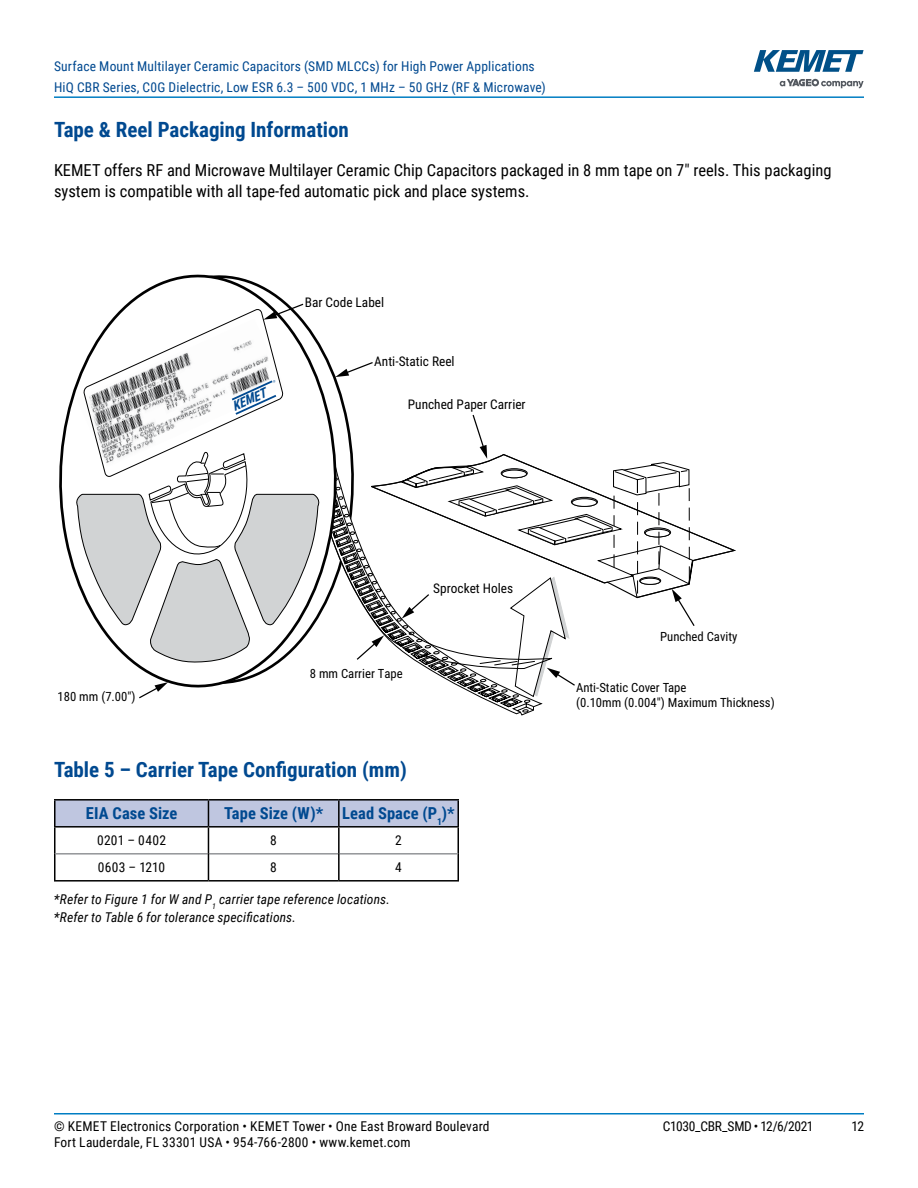
<style>
.page{position:relative;width:918px;height:1188px;background:#fff}
.page>*{position:absolute;margin:0;border:0;box-sizing:border-box;transform-origin:0 0}
.t1{font:700 21px "Roboto Condensed";color:#004990}
.t2{font:16.5px/21px "Roboto Condensed";color:#000}
.t3{font:700 16.5px "Roboto Condensed";letter-spacing:.005em;color:#004990}
.t4{font:13.5px/21px "Roboto Condensed";letter-spacing:.015em;color:#004990}
.t5{font:13.5px "Roboto Condensed";letter-spacing:.015em;color:#000}
.t6{font:italic 13.5px/18px "Roboto Condensed";letter-spacing:.01em;color:#000}
.t7{font:13.5px "Roboto Condensed";letter-spacing:-.025em;color:#000}
.t8{font:13.35px "Roboto Condensed";color:#000}
.t9{font:italic 700 13.35px "Roboto Condensed";color:#004990;scale:.96 1}
.t10{font:12.75px/15.3px "Roboto Condensed";color:#000}
</style>
<div class="page">
<hr style="left:54px;top:1113px;width:810px;height:2px;background:#007dc3">
<hr style="left:54px;top:96px;width:810px;height:2px;background:#007dc3">
<svg style="left:780px;top:79px;width:84px;height:9px"></svg>
<svg style="left:754px;top:50px;width:110px;height:22px"></svg>
<hr style="left:54px;top:799px;width:154px;height:2px;background:#000">
<hr style="left:54px;top:801px;width:2px;height:25px;background:#000">
<hr style="left:339px;top:799px;width:120px;height:2px;background:#000">
<hr style="left:54px;top:826px;width:154px;height:2px;background:#000">
<hr style="left:54px;top:828px;width:2px;height:26px;background:#000">
<hr style="left:54px;top:854px;width:2px;height:26px;background:#000">
<hr style="left:54px;top:880px;width:154px;height:2px;background:#000">
<hr style="left:208px;top:880px;width:131px;height:2px;background:#000">
<hr style="left:339px;top:880px;width:120px;height:2px;background:#000">
<hr style="left:208px;top:799px;width:131px;height:2px;background:#000">
<svg style="left:55px;top:800px;width:404px;height:80px"></svg>
<hr style="left:338px;top:854px;width:2px;height:26px;background:#000">
<svg style="left:354px;top:362px;width:19px;height:9px"></svg>
<svg style="left:59px;top:274px;width:295px;height:425px"></svg>
<svg style="left:331px;top:413px;width:365px;height:299px"></svg>
<svg style="left:76px;top:303px;width:243px;height:360px"></svg>
<p class="t4" style="left:54px;top:55px;width:493px">Surface Mount Multilayer Ceramic Capacitors (SMD MLCCs) for High Power Applications<br>HiQ CBR Series, C0G Dielectric, Low ESR 6.3 – 500 VDC, 1 MHz – 50 GHz (RF &amp; Microwave)</p>
<p class="t1" style="left:54px;top:115px;width:296px">Tape &amp; Reel Packaging Information</p>
<p class="t2" style="left:54px;top:159px;width:779px">KEMET offers RF and Microwave Multilayer Ceramic Chip Capacitors packaged in 8 mm tape on 7" reels. This packaging system is compatible with all tape-fed automatic pick and place systems.</p>
<p class="t9" style="left:229px;top:398px;width:39px;rotate:-24deg">KEMET</p>
<p class="t8" style="left:305px;top:293px;width:81px">Bar Code Label</p>
<p class="t8" style="left:374px;top:352px;width:82px">Anti-Static Reel</p>
<p class="t8" style="left:408px;top:395px;width:119px">Punched Paper Carrier</p>
<p class="t10" style="left:58px;top:689px;width:80px">180 mm (7.00")</p>
<p class="t10" style="left:310px;top:665px;width:94px">8 mm Carrier Tape</p>
<p class="t8" style="left:433px;top:579px;width:81px">Sprocket Holes</p>
<p class="t1" style="left:54px;top:755px;width:354px">Table 5 – Carrier Tape Configuration (mm)</p>
<p class="t3" style="left:86px;top:802px;width:93px">EIA Case Size</p>
<p class="t3" style="left:224px;top:802px;width:232px">Tape Size (W)* Lead Space (P<sub>1</sub>)*</p>
<p class="t5" style="left:97px;top:831px;width:70px">0201 – 0402</p>
<p class="t5" style="left:270px;top:831px;width:8px">8</p>
<p class="t5" style="left:395px;top:831px;width:8px">2</p>
<p class="t5" style="left:98px;top:858px;width:69px">0603 – 1210</p>
<p class="t5" style="left:270px;top:858px;width:8px">8</p>
<p class="t5" style="left:395px;top:858px;width:8px">4</p>
<p class="t6" style="left:54px;top:890px;width:337px">*Refer to Figure 1 for W and P<sub>1</sub> carrier tape reference locations. *Refer to Table 6 for tolerance specifications.</p>
<p class="t10" style="left:660px;top:628px;width:79px">Punched Cavity</p>
<p class="t10" style="left:576px;top:679px;width:200px">Anti-Static Cover Tape<br>(0.10mm (0.004") Maximum Thickness)</p>
<p class="t5" style="left:54px;top:1116px;width:437px">© KEMET Electronics Corporation • KEMET Tower • One East Broward Boulevard</p>
<p class="t7" style="left:663px;top:1116px;width:152px">C1030_CBR_SMD • 12/6/2021</p>
<p class="t5" style="left:852px;top:1116px;width:14px">12</p>
<p class="t5" style="left:54px;top:1133px;width:358px">Fort Lauderdale, FL 33301 USA • 954-766-2800 • www.kemet.com</p>
</div>
